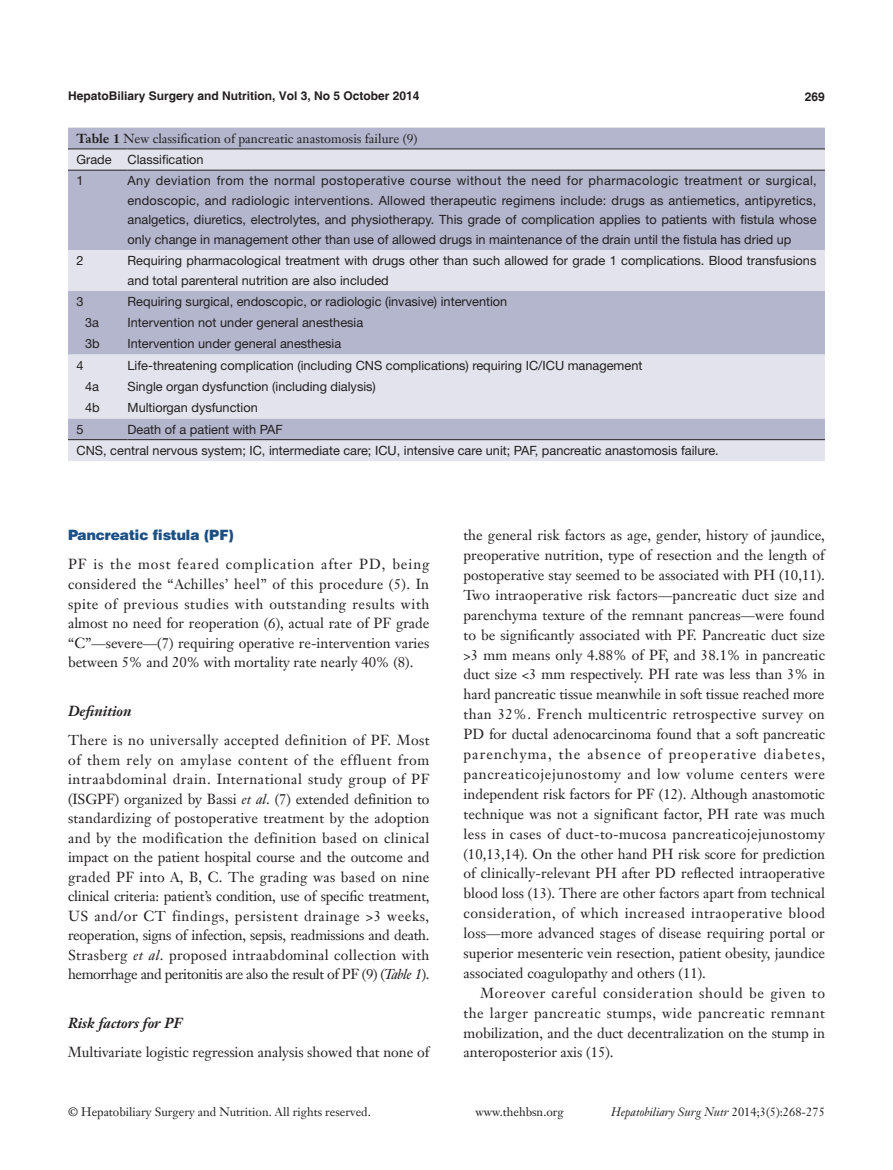
<style>
.page{position:relative;width:893px;height:1170px;background:#fff}
.page>*{position:absolute;margin:0;border:0;box-sizing:border-box;transform-origin:0 0}
.首段不空4mm{font:14.25px/20px "Janson Text LT";color:#231f20;text-align:justify}
.二级标题斜体-6_5{font:italic 700 14.25px "Janson Text LT";color:#231f20}
.一级标题正体{font:900 14.25px "Helvetica";color:#1c5085}
.正文{font:12.75px/19.5px "Helvetica Neue LT Pro";color:#231f20;text-align:justify}
.列出段落{font:12.75px "Helvetica Neue LT Pro";color:#231f20}
.正文-2{font:12.75px "Janson Text LT";color:#231f20}
.t1{font:12px "Janson Text LT";color:#231f20}
.t2{font:700 12px "Helvetica";color:#231f20}
.t3{font:italic 12px "Janson Text LT";color:#231f20}
.s1{font-weight:700}
.s2{font-style:italic}
.s3{font-style:normal}
</style>
<div class="page">
<div style="left:68px;top:128px;width:757px;height:20px;background:#b3b6cd"></div>
<svg style="left:68px;top:149px;width:757px;height:312px;background:#c8cadb"></svg>
<hr style="left:68px;top:439px;width:60px;height:1px;background:#231f20">
<hr style="left:128px;top:439px;width:697px;height:1px;background:#231f20">
<hr style="left:68px;top:148px;width:60px;height:1px;background:#231f20">
<hr style="left:128px;top:148px;width:697px;height:1px;background:#231f20">
<hr style="left:68px;top:170px;width:60px;height:1px;background:#231f20">
<hr style="left:128px;top:170px;width:697px;height:1px;background:#231f20">
<p class="t2" style="left:68px;top:88px;width:353px">HepatoBiliary Surgery and Nutrition, Vol 3, No 5 October 2014</p>
<p class="t2" style="left:805px;top:89px;width:22px">269</p>
<p class="正文-2" style="left:77px;top:130px;width:342px"><span class="s1">Table 1</span> New classification of pancreatic anastomosis failure (9)</p>
<p class="正文" style="left:77px;top:149px;width:37px">Grade</p>
<p class="正文" style="left:128px;top:149px;width:78px">Classification</p>
<p class="列出段落" style="left:77px;top:173px;width:9px">1</p>
<p class="正文" style="left:128px;top:171px;width:691px">Any deviation from the normal postoperative course without the need for pharmacologic treatment or surgical, endoscopic, and radiologic interventions. Allowed therapeutic regimens include: drugs as antiemetics, antipyretics, analgetics, diuretics, electrolytes, and physiotherapy. This grade of complication applies to patients with fistula whose only change in management other than use of allowed drugs in maintenance of the drain until the fistula has dried up</p>
<p class="列出段落" style="left:77px;top:253px;width:9px">2</p>
<p class="正文" style="left:128px;top:250px;width:690px">Requiring pharmacological treatment with drugs other than such allowed for grade 1 complications. Blood transfusions and total parenteral nutrition are also included</p>
<p class="列出段落" style="left:77px;top:293px;width:9px">3</p>
<p class="正文" style="left:128px;top:291px;width:381px">Requiring surgical, endoscopic, or radiologic (invasive) intervention</p>
<p class="列出段落" style="left:85px;top:315px;width:15px">3a</p>
<p class="列出段落" style="left:128px;top:315px;width:237px">Intervention not under general anesthesia</p>
<p class="列出段落" style="left:85px;top:336px;width:16px">3b</p>
<p class="列出段落" style="left:128px;top:336px;width:215px">Intervention under general anesthesia</p>
<p class="列出段落" style="left:77px;top:357px;width:9px">4</p>
<p class="正文" style="left:128px;top:355px;width:516px">Life-threatening complication (including CNS complications) requiring IC/ICU management</p>
<p class="列出段落" style="left:85px;top:378px;width:15px">4a</p>
<p class="列出段落" style="left:128px;top:378px;width:250px">Single organ dysfunction (including dialysis)</p>
<p class="列出段落" style="left:85px;top:400px;width:16px">4b</p>
<p class="列出段落" style="left:128px;top:400px;width:132px">Multiorgan dysfunction</p>
<p class="列出段落" style="left:77px;top:421px;width:9px">5</p>
<p class="正文" style="left:128px;top:419px;width:157px">Death of a patient with PAF</p>
<p class="正文" style="left:77px;top:440px;width:644px">CNS, central nervous system; IC, intermediate care; ICU, intensive care unit; PAF, pancreatic anastomosis failure.</p>
<p class="一级标题正体" style="left:68px;top:526px;width:167px">Pancreatic fistula (PF)</p>
<p class="首段不空4mm" style="left:68px;top:554px;width:363px;line-height:19.5px">PF is the most feared complication after PD, being considered the “Achilles’ heel” of this procedure (5). In spite of previous studies with outstanding results with almost no need for reoperation (6), actual rate of PF grade “C”—severe—(7) requiring operative re-intervention varies between 5% and 20% with mortality rate nearly 40% (8).</p>
<p class="二级标题斜体-6_5" style="left:68px;top:701px;width:65px">Definition</p>
<p class="首段不空4mm" style="left:68px;top:730px;width:363px;line-height:19.5px">There is no universally accepted definition of PF. Most of them rely on amylase content of the effluent from intraabdominal drain. International study group of PF (ISGPF) organized by Bassi <span class="s2">et al</span>. (7) extended definition to standardizing of postoperative treatment by the adoption and by the modification the definition based on clinical impact on the patient hospital course and the outcome and graded PF into A, B, C. The grading was based on nine clinical criteria: patient’s condition, use of specific treatment, US and/or CT findings, persistent drainage &gt;3 weeks, reoperation, signs of infection, sepsis, readmissions and death.<br>Strasberg <span class="s2">et al</span>. proposed intraabdominal collection with hemorrhage and peritonitis are also the result of PF (9) (<span class="s2">Table 1</span>).</p>
<p class="二级标题斜体-6_5" style="left:68px;top:1013px;width:116px">Risk factors for PF</p>
<p class="首段不空4mm" style="left:68px;top:1042px;width:363px">Multivariate logistic regression analysis showed that none of</p>
<p class="首段不空4mm" style="left:463px;top:525px;width:363px">the general risk factors as age, gender, history of jaundice, preoperative nutrition, type of resection and the length of postoperative stay seemed to be associated with PH (10,11).<br>Two intraoperative risk factors—pancreatic duct size and parenchyma texture of the remnant pancreas—were found to be significantly associated with PF. Pancreatic duct size &gt;3 mm means only 4.88% of PF, and 38.1% in pancreatic duct size &lt;3 mm respectively. PH rate was less than 3% in hard pancreatic tissue meanwhile in soft tissue reached more than 32%. French multicentric retrospective survey on PD for ductal adenocarcinoma found that a soft pancreatic parenchyma, the absence of preoperative diabetes, pancreaticojejunostomy and low volume centers were independent risk factors for PF (12). Although anastomotic technique was not a significant factor, PH rate was much less in cases of duct-to-mucosa pancreaticojejunostomy (10,13,14). On the other hand PH risk score for prediction of clinically-relevant PH after PD reflected intraoperative blood loss (13). There are other factors apart from technical consideration, of which increased intraoperative blood loss—more advanced stages of disease requiring portal or superior mesenteric vein resection, patient obesity, jaundice associated coagulopathy and others (11).</p>
<p class="首段不空4mm" style="left:463px;top:982px;width:363px;text-indent:17px">Moreover careful consideration should be given to the larger pancreatic stumps, wide pancreatic remnant mobilization, and the duct decentralization on the stump in anteroposterior axis (15).</p>
<p class="t1" style="left:68px;top:1104px;width:304px">© Hepatobiliary Surgery and Nutrition. All rights reserved.</p>
<p class="t1" style="left:475px;top:1104px;width:90px">www.thehbsn.org</p>
<p class="t3" style="left:611px;top:1104px;width:215px">Hepatobiliary Surg Nutr <span class="s3">2014;3(5):268-275</span></p>
</div>
